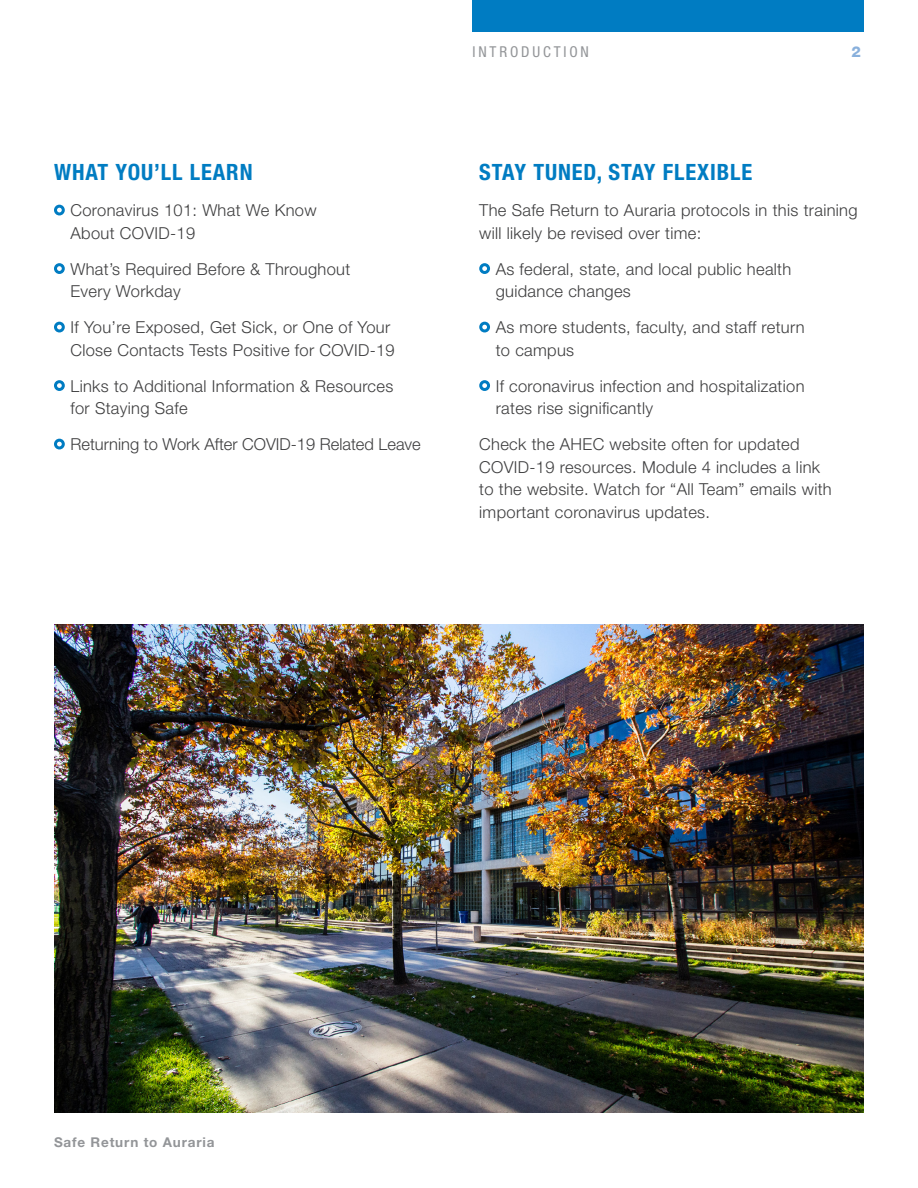
<style>
.page{position:relative;width:918px;height:1188px;background:#fff}
.page>*{position:absolute;margin:0;border:0;box-sizing:border-box;transform-origin:0 0}
.t1{font:700 condensed 22.5px "Helvetica Neue LT Std";letter-spacing:.04em;color:#007cc2}
.t2{font:300 16.5px/22.5px "Helvetica Neue LT Std";letter-spacing:.02em;color:#3e3e3f}
.t3{font:300 16.5px "Helvetica Neue LT Std";color:#3e3e3f}
.t4{font:condensed 15px "Helvetica Neue LT Std";letter-spacing:.19em;color:#939598}
.t5{font:800 15px "Helvetica Neue LT Std";color:#89b0dc}
.t6{font:700 13.5px "Helvetica Neue LT Std";letter-spacing:.06em;color:#939598}
</style>
<div class="page">
<div style="left:472px;top:0;width:392px;height:32px;background:#007cc2"></div>
<div style="left:54px;top:205px;width:11px;height:10px;border:3px solid #007cc2;border-radius:50%"></div>
<div style="left:54px;top:263px;width:11px;height:11px;border:3px solid #007cc2;border-radius:50%"></div>
<div style="left:54px;top:322px;width:11px;height:10px;border:3px solid #007cc2;border-radius:50%"></div>
<div style="left:54px;top:380px;width:11px;height:11px;border:3px solid #007cc2;border-radius:50%"></div>
<div style="left:54px;top:439px;width:11px;height:10px;border:3px solid #007cc2;border-radius:50%"></div>
<div style="left:479px;top:263px;width:11px;height:11px;border:3px solid #007cc2;border-radius:50%"></div>
<div style="left:479px;top:322px;width:11px;height:10px;border:3px solid #007cc2;border-radius:50%"></div>
<div style="left:479px;top:380px;width:11px;height:11px;border:3px solid #007cc2;border-radius:50%"></div>
<img style="left:54px;top:624px;width:810px;height:489px">
<p class="t1" style="left:54px;top:159px;width:200px">WHAT YOU’LL LEARN</p>
<p class="t2" style="left:70px;top:199px;width:248px">Coronavirus 101: What We Know<br>About COVID-19</p>
<p class="t2" style="left:70px;top:257px;width:281px">What’s Required Before &amp; Throughout<br>Every Workday</p>
<p class="t2" style="left:70px;top:316px;width:326px">If You’re Exposed, Get Sick, or One of Your<br>Close Contacts Tests Positive for COVID-19</p>
<p class="t2" style="left:70px;top:374px;width:324px">Links to Additional Information &amp; Resources for Staying Safe</p>
<p class="t3" style="left:70px;top:434px;width:352px">Returning to Work After COVID-19 Related Leave</p>
<p class="t4" style="left:472px;top:43px;width:118px">INTRODUCTION</p>
<p class="t5" style="left:852px;top:43px;width:11px">2</p>
<p class="t1" style="left:479px;top:159px;width:275px">STAY TUNED, STAY FLEXIBLE</p>
<p class="t2" style="left:479px;top:199px;width:380px">The Safe Return to Auraria protocols in this training will likely be revised over time:</p>
<p class="t2" style="left:496px;top:257px;width:297px">As federal, state, and local public health guidance changes</p>
<p class="t2" style="left:496px;top:316px;width:311px">As more students, faculty, and staff return to campus</p>
<p class="t2" style="left:496px;top:374px;width:310px">If coronavirus infection and hospitalization rates rise significantly</p>
<p class="t2" style="left:479px;top:433px;width:354px">Check the AHEC website often for updated COVID-19 resources. Module 4 includes a link to the website. Watch for “All Team” emails with important coronavirus updates.</p>
<p class="t6" style="left:54px;top:1134px;width:162px">Safe Return to Auraria</p>
</div>
